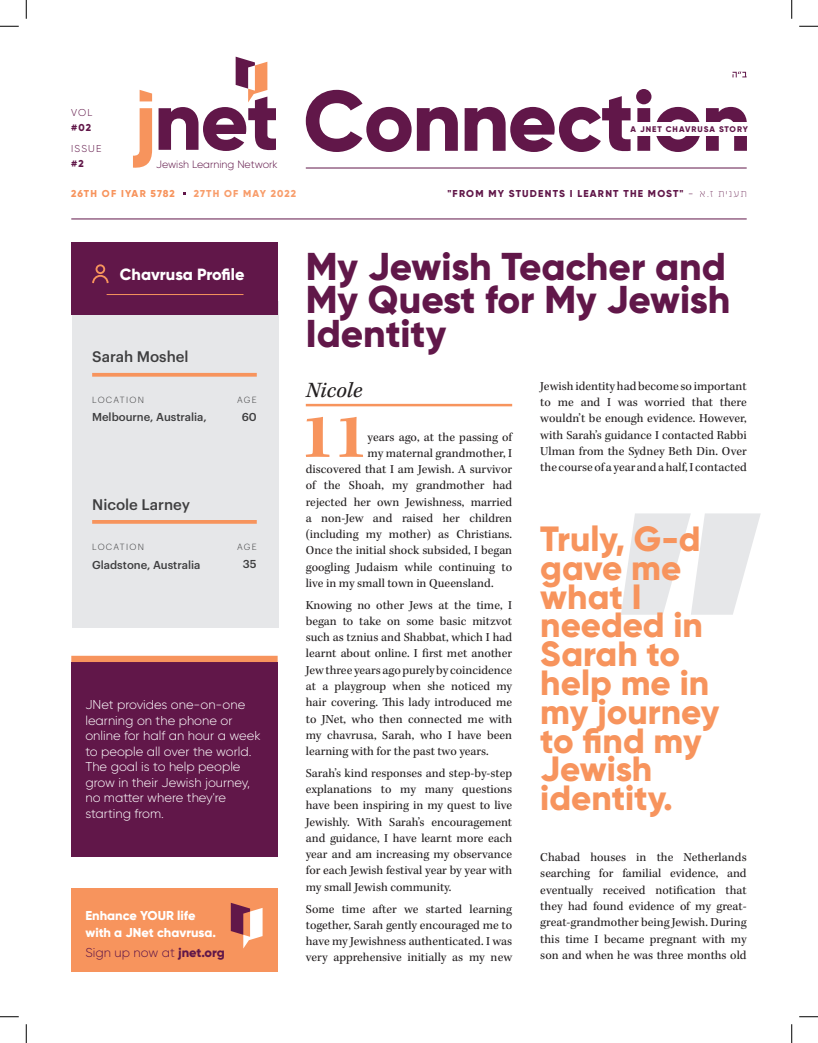
<style>
.page{position:relative;width:818px;height:1043px;background:#fff}
.page>*{position:absolute;margin:0;border:0;box-sizing:border-box;transform-origin:0 0}
.Body{font:64.12px "Kepler Std Bold Capt";color:#f7945d}
.Headline{font:800 38.75px/33.8px "Gilroy";color:#611749;text-align:justify}
.Pull_Quote{font:800 35px/28.8px "Gilroy";color:#f7945d}
.Body-2{font:22.5px "Kepler Std It Capt";letter-spacing:.005em;color:#231f20}
.t1{font:800 16.25px "Gilroy";color:#fff}
.Profile_info{font:500 15px "Graphik";color:#3e3e3f}
.t2{font:300 12.88px/15.5px "Gilroy";color:#fff}
.t3{font:800 12.88px/16.6px "Gilroy";color:#fff}
.t4{font:300 12.88px "Gilroy";color:#611749}
.Body-3{font:12.5px/16.2px "Kepler Std";color:#231f20;text-align:justify}
.Profile_info-2{font:500 11.25px "Graphik";color:#3e3e3f}
.t5{font:300 10.62px "Gilroy";color:#611749}
.t6{font:800 10px "Gilroy";letter-spacing:.12em;color:#611749}
.t7{font:800 10px "Gilroy";letter-spacing:.1em;color:#f7945d}
.t8{font:800 10px "Gilroy";letter-spacing:.11em;color:#f89d6b}
.t9{font:300 10px "Gilroy";letter-spacing:.115em;color:#611749}
.t10{font:200 10px "IBM Plex Sans Hebrew";color:#611749}
.Profile_category{font:300 8.75px "Graphik";letter-spacing:.145em;color:#3e3e3f}
.t11{font:800 8.12px "Gilroy";letter-spacing:.115em;color:#611749}
.s1{font-weight:300}
.s2{font-family:"IBM Plex Sans Hebrew";font-weight:200}
.s3{font-weight:800}
</style>
<div class="page">
<svg style="left:732px;top:71px;width:14px;height:6px"></svg>
<hr style="left:71px;top:219px;width:675px;height:1px;background:#611749">
<hr style="left:306px;top:168px;width:440px;height:1px;background:#611749">
<svg style="left:306px;top:90px;width:105px;height:62px"></svg>
<svg style="left:417px;top:107px;width:41px;height:44px"></svg>
<svg style="left:464px;top:96px;width:166px;height:56px"></svg>
<svg style="left:636px;top:89px;width:64px;height:63px"></svg>
<svg style="left:706px;top:107px;width:41px;height:44px"></svg>
<svg style="left:133px;top:108px;width:19px;height:60px"></svg>
<svg style="left:140px;top:90px;width:12px;height:11px"></svg>
<svg style="left:158px;top:57px;width:118px;height:94px"></svg>
<div style="left:72px;top:301px;width:206px;height:326px;background:#e6e7e9"></div>
<hr style="left:92px;top:373px;width:165px;height:3px;background:#f7945d">
<svg style="left:92px;top:520px;width:165px;height:4px"></svg>
<div style="left:71px;top:242px;width:207px;height:73px;background:#611749"></div>
<svg style="left:92px;top:274px;width:17px;height:10px"></svg>
<div style="left:96px;top:264px;width:9px;height:10px;border:2px solid #f7945d;border-radius:50%"></div>
<hr style="left:107px;top:294px;width:136px;height:1px;background:#f7945d">
<div style="left:636px;top:122px;width:119px;height:14px;background:#fff"></div>
<div style="left:71px;top:888px;width:207px;height:84px;background:#f7945d"></div>
<svg style="left:231px;top:903px;width:31px;height:45px"></svg>
<div style="left:71px;top:662px;width:207px;height:194px;background:#611749"></div>
<div style="left:71px;top:655px;width:207px;height:7px;background:#f7945d"></div>
<svg style="left:621px;top:513px;width:139px;height:101px"></svg>
<hr style="left:306px;top:404px;width:206px;height:2px;background:#f7945d">
<svg style="left:0;top:25px;width:19px;height:2px"></svg>
<svg style="left:799px;top:25px;width:19px;height:2px"></svg>
<svg style="left:0;top:1016px;width:19px;height:1px"></svg>
<svg style="left:799px;top:1016px;width:19px;height:1px"></svg>
<svg style="left:25px;top:0;width:2px;height:19px"></svg>
<svg style="left:25px;top:1024px;width:2px;height:18px"></svg>
<svg style="left:791px;top:0;width:1px;height:19px"></svg>
<svg style="left:791px;top:1024px;width:1px;height:18px"></svg>
<p class="t9" style="left:71px;top:107px;width:23px">VOL</p>
<p class="t6" style="left:71px;top:121px;width:21px">#02</p>
<p class="t9" style="left:71px;top:142px;width:32px">ISSUE</p>
<p class="t6" style="left:71px;top:157px;width:14px">#2</p>
<p class="t11" style="left:630px;top:124px;width:119px">A JNET CHAVRUSA STORY</p>
<p class="t5" style="left:156px;top:157px;width:123px">Jewish Learning Network</p>
<p class="t7" style="left:71px;top:187px;width:105px">26TH OF IYAR 5782</p>
<p class="t8" style="left:194px;top:187px;width:104px">27TH OF MAY 2022</p>
<p class="t6" style="left:447px;top:187px;width:267px">"FROM MY STUDENTS I LEARNT THE MOST" <span class="s1">-</span> <span class="s2">א.ז</span></p>
<p class="t10" style="left:718px;top:188px;width:30px">ת ענ י ת</p>
<p class="t1" style="left:120px;top:264px;width:126px">Chavrusa Profile</p>
<p class="Profile_info" style="left:92px;top:345px;width:98px">Sarah Moshel</p>
<p class="Profile_category" style="left:92px;top:393px;width:53px">LOCATION</p>
<p class="Profile_info-2" style="left:92px;top:409px;width:116px">Melbourne, Australia,</p>
<p class="Profile_info" style="left:92px;top:493px;width:99px">Nicole Larney</p>
<p class="Profile_category" style="left:92px;top:540px;width:53px">LOCATION</p>
<p class="Profile_info-2" style="left:92px;top:556px;width:110px">Gladstone, Australia</p>
<p class="Profile_category" style="left:237px;top:393px;width:21px">AGE</p>
<p class="Profile_info-2" style="left:242px;top:409px;width:17px">60</p>
<p class="Profile_category" style="left:237px;top:540px;width:21px">AGE</p>
<p class="Profile_info-2" style="left:243px;top:556px;width:15px">35</p>
<p class="t2" style="left:85px;top:697px;width:177px">JNet provides one-on-one learning on the phone or online for half an hour a week to people all over the world.<br>The goal is to help people grow in their Jewish journey, no matter where they're starting from.</p>
<p class="t3" style="left:85px;top:907px;width:132px">Enhance YOUR life with a JNet chavrusa.</p>
<p class="t4" style="left:85px;top:944px;width:141px">Sign up now at <span class="s3">jnet.org</span></p>
<p class="Headline" style="left:306px;top:249px;width:426px">My Jewish Teacher and My Quest for My Jewish Identity</p>
<p class="Body-2" style="left:306px;top:377px;width:58px">Nicole</p>
<p class="Body" style="left:300px;top:400px;width:69px">11</p>
<p class="Body-3" style="left:367px;top:429px;width:146px">years ago, at the passing of</p>
<p class="Body-3" style="left:367px;top:445px;width:146px">my maternal grandmother, I</p>
<p class="Body-3" style="left:306px;top:461px;width:208px">discovered that I am Jewish. A survivor</p>
<p class="Body-3" style="left:306px;top:478px;width:208px">of the Shoah, my grandmother had</p>
<p class="Body-3" style="left:306px;top:494px;width:208px">rejected her own Jewishness, married</p>
<p class="Body-3" style="left:306px;top:510px;width:208px">a non-Jew and raised her children</p>
<p class="Body-3" style="left:306px;top:526px;width:208px">(including my mother) as Christians.</p>
<p class="Body-3" style="left:306px;top:543px;width:208px">Once the initial shock subsided, I began</p>
<p class="Body-3" style="left:306px;top:559px;width:208px">googling Judaism while continuing to</p>
<p class="Body-3" style="left:306px;top:575px;width:189px">live in my small town in Queensland.</p>
<p class="Body-3" style="left:306px;top:597px;width:208px">Knowing no other Jews at the time, I began to take on some basic mitzvot such as tznius and Shabbat, which I had learnt about online. I first met another Jew three years ago purely by coincidence at a playgroup when she noticed my hair covering. This lady introduced me to JNet, who then connected me with my chavrusa, Sarah, who I have been learning with for the past two years.</p>
<p class="Body-3" style="left:306px;top:765px;width:208px">Sarah’s kind responses and step-by-step explanations to my many questions have been inspiring in my quest to live Jewishly. With Sarah’s encouragement and guidance, I have learnt more each year and am increasing my observance for each Jewish festival year by year with my small Jewish community.</p>
<p class="Body-3" style="left:306px;top:901px;width:208px">Some time after we started learning together, Sarah gently encouraged me to have my Jewishness authenticated. I was very apprehensive initially as my new</p>
<p class="Body-3" style="left:540px;top:378px;width:208px">Jewish identity had become so important to me and I was worried that there wouldn’t be enough evidence. However, with Sarah’s guidance I contacted Rabbi Ulman from the Sydney Beth Din. Over the course of a year and a half, I contacted</p>
<p class="Pull_Quote" style="left:540px;top:524px;width:180px">Truly, G-d gave me what I needed in<br>Sarah to help me in my journey to find my<br>Jewish identity.</p>
<p class="Body-3" style="left:540px;top:849px;width:208px">Chabad houses in the Netherlands searching for familial evidence, and eventually received notification that they had found evidence of my great&shy;great-grandmother being Jewish. During this time I became pregnant with my son and when he was three months old</p>
</div>
